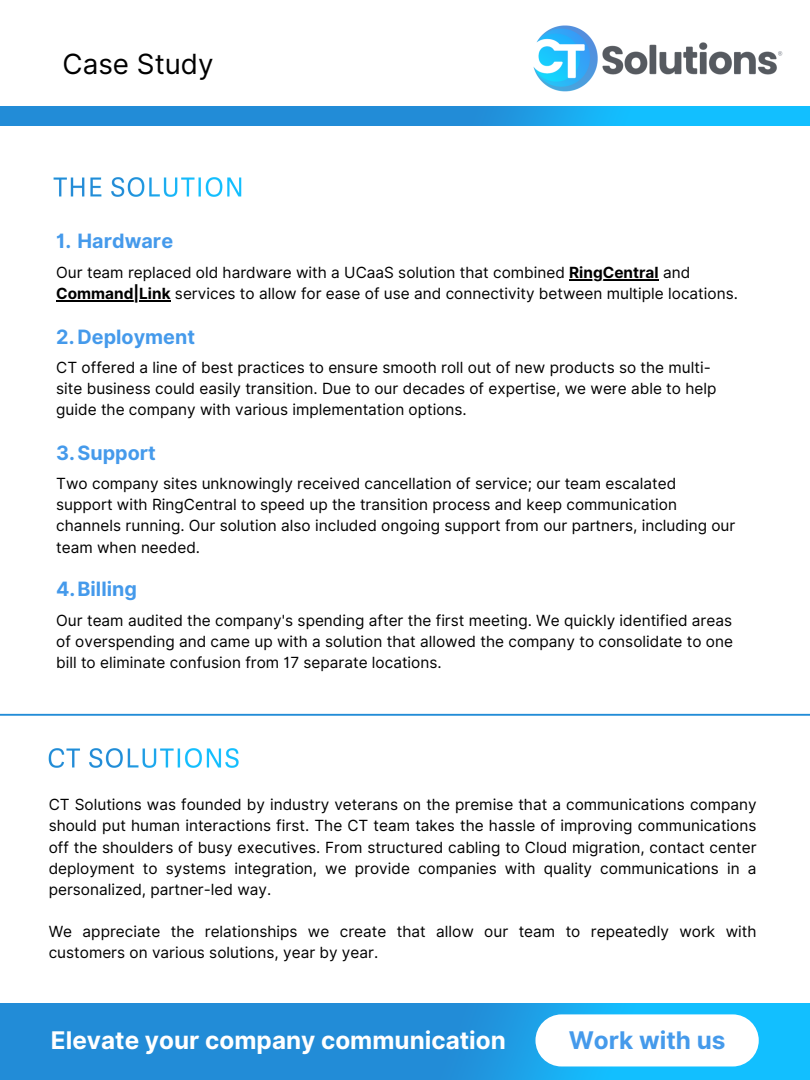
<style>
.page{position:relative;width:810px;height:1080px;background:#fff}
.page>*{position:absolute;margin:0;border:0;box-sizing:border-box;transform-origin:0 0}
.t1{font:27.81px "Inter";color:#000}
.t2{font:700 24.31px "Inter";color:#fff}
.t3{font:700 24.31px "Inter";color:#459aeb}
.t4{font:700 19.75px "Inter";color:#459aeb}
.t5{font:15.38px/21.1px "Inter";color:#000}
.s1{font-weight:700}
</style>
<div class="page">
<img style="left:533px;top:25px;width:250px;height:67px">
<hr style="left:0;top:714px;width:810px;height:2px;background:#228cd7">
<img style="left:48px;top:748px;width:191px;height:20px">
<img style="left:53px;top:177px;width:189px;height:20px">
<img style="left:0;top:106px;width:810px;height:20px">
<img style="left:0;top:1003px;width:810px;height:77px">
<div style="left:535px;top:1015px;width:224px;height:51px;background:#fff;border-radius:26px"></div>
<hr style="left:569px;top:279px;width:90px;height:1px;background:#000">
<hr style="left:56px;top:300px;width:115px;height:2px;background:#000">
<h1 class="t1" style="left:63px;top:48px;width:153px">Case Study</h1>
<p class="t4" style="left:56px;top:229px;width:119px">1. Hardware</p>
<p class="t5" style="left:56px;top:262px;width:683px">Our team replaced old hardware with a UCaaS solution that combined <span class="s1">RingCentral</span> and<br><span class="s1">Command|Link</span> services to allow for ease of use and connectivity between multiple locations.</p>
<p class="t4" style="left:56px;top:325px;width:140px">2. Deployment</p>
<p class="t5" style="left:56px;top:357px;width:662px">CT offered a line of best practices to ensure smooth roll out of new products so the multi&shy;site business could easily transition. Due to our decades of expertise, we were able to help guide the company with various implementation options.</p>
<p class="t4" style="left:56px;top:441px;width:101px">3.Support</p>
<p class="t5" style="left:56px;top:473px;width:681px">Two company sites unknowingly received cancellation of service; our team escalated support with RingCentral to speed up the transition process and keep communication channels running. Our solution also included ongoing support from our partners, including our team when needed.</p>
<p class="t4" style="left:56px;top:577px;width:82px">4.Billing</p>
<p class="t5" style="left:56px;top:610px;width:678px;text-align:justify">Our team audited the company's spending after the first meeting. We quickly identified areas of overspending and came up with a solution that allowed the company to consolidate to one bill to eliminate confusion from 17 separate locations.</p>
<p class="t5" style="left:49px;top:794px;width:710px;text-align:justify">CT Solutions was founded by industry veterans on the premise that a communications company should put human interactions first. The CT team takes the hassle of improving communications off the shoulders of busy executives. From structured cabling to Cloud migration, contact center deployment to systems integration, we provide companies with quality communications in a personalized, partner-led way.</p>
<p class="t5" style="left:49px;top:921px;width:709px">We appreciate the relationships we create that allow our team to repeatedly work with customers on various solutions, year by year.</p>
<h2 class="t2" style="left:51px;top:1026px;width:456px">Elevate your company communication</h2>
<h2 class="t3" style="left:569px;top:1026px;width:158px">Work with us</h2>
</div>
